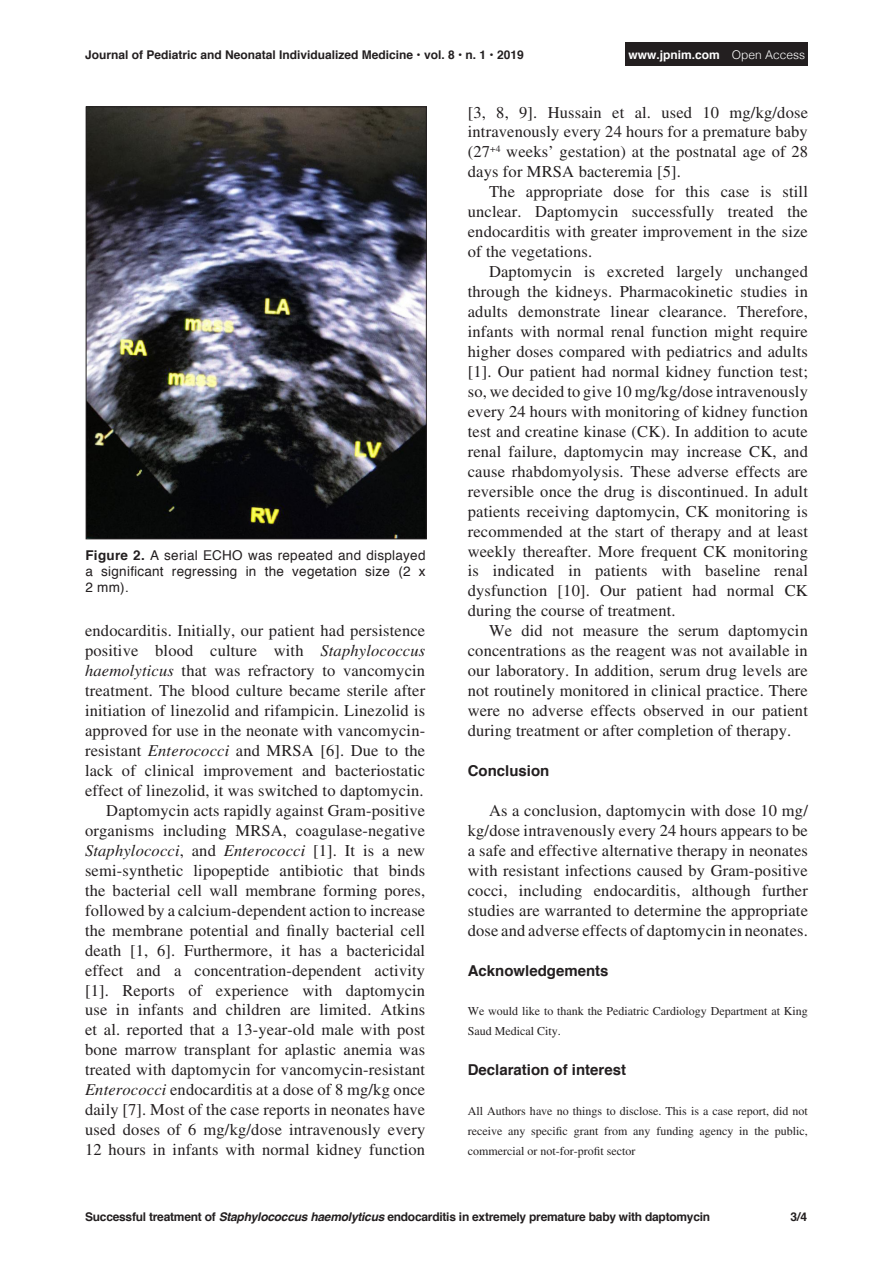
<style>
.page{position:relative;width:893px;height:1263px;background:#fff}
.page>*{position:absolute;margin:0;border:0;box-sizing:border-box;transform-origin:0 0}
.Body1{font:16.5px/20px "Times LT Std";letter-spacing:.01em;color:#231f20;text-align:justify}
.Heading2{font:700 15px "Helvetica";color:#231f20}
.t1{font:13.5px/16.2px "Helvetica";letter-spacing:.02em;color:#231f20;text-align:justify}
.Body3{font:12px/20px "Times LT Std";color:#231f20}
.Footer_Left{font:700 12px "Helvetica";letter-spacing:-.02em;color:#231f20}
.Footer_Right{font:700 12px "Helvetica";color:#231f20}
.Heading2-2{font:700 12px "Helvetica";color:#fff}
.Page_Right{font:700 12px "Helvetica";color:#231f20}
.s1{font-weight:300}
.s2{font-weight:700}
.s3{font-style:italic}
</style>
<div class="page">
<div style="left:626px;top:43px;width:182px;height:23px;background:#231f20"></div>
<img style="left:88px;top:108px;width:337px;height:429px">
<div style="left:86px;top:106px;width:341px;height:433px;border:1px solid #231f20"></div>
<p class="Footer_Right" style="left:85px;top:45px;width:440px">Journal of Pediatric and Neonatal Individualized Medicine • vol. 8 • n. 1 • 2019</p>
<p class="Heading2-2" style="left:629px;top:45px;width:178px">www.jpnim.com <span class="s1">Open Access</span></p>
<p class="t1" style="left:85px;top:548px;width:342px"><span class="s2">Figure 2.</span> A serial ECHO was repeated and displayed a significant regressing in the vegetation size (2 x 2 mm).</p>
<p class="Body1" style="left:85px;top:621px;width:342px">endocarditis. Initially, our patient had persistence positive blood culture with <span class="s3">Staphylococcus haemolyticus</span> that was refractory to vancomycin treatment. The blood culture became sterile after initiation of linezolid and rifampicin. Linezolid is approved for use in the neonate with vancomycin&shy;resistant <span class="s3">Enterococci</span> and MRSA [6]. Due to the lack of clinical improvement and bacteriostatic effect of linezolid, it was switched to daptomycin.</p>
<p class="Body1" style="left:85px;top:800px;width:342px;text-indent:21px">Daptomycin acts rapidly against Gram-positive organisms including MRSA, coagulase-negative <span class="s3">Staphylococci</span>, and <span class="s3">Enterococci</span> [1]. It is a new semi-synthetic lipopeptide antibiotic that binds the bacterial cell wall membrane forming pores, followed by a calcium-dependent action to increase the membrane potential and finally bacterial cell death [1, 6]. Furthermore, it has a bactericidal effect and a concentration-dependent activity [1]. Reports of experience with daptomycin use in infants and children are limited. Atkins et al. reported that a 13-year-old male with post bone marrow transplant for aplastic anemia was treated with daptomycin for vancomycin-resistant <span class="s3">Enterococci</span> endocarditis at a dose of 8 mg/kg once daily [7]. Most of the case reports in neonates have used doses of 6 mg/kg/dose intravenously every 12 hours in infants with normal kidney function</p>
<p class="Body1" style="left:468px;top:102px;width:342px">[3, 8, 9]. Hussain et al. used 10 mg/kg/dose intravenously every 24 hours for a premature baby (27<sup>+4</sup> weeks’ gestation) at the postnatal age of 28 days for MRSA bacteremia [5].</p>
<p class="Body1" style="left:468px;top:182px;width:342px;text-indent:21px">The appropriate dose for this case is still unclear. Daptomycin successfully treated the endocarditis with greater improvement in the size of the vegetations.</p>
<p class="Body1" style="left:468px;top:262px;width:342px;text-indent:21px">Daptomycin is excreted largely unchanged through the kidneys. Pharmacokinetic studies in adults demonstrate linear clearance. Therefore, infants with normal renal function might require higher doses compared with pediatrics and adults [1]. Our patient had normal kidney function test; so, we decided to give 10 mg/kg/dose intravenously every 24 hours with monitoring of kidney function test and creatine kinase (CK). In addition to acute renal failure, daptomycin may increase CK, and cause rhabdomyolysis. These adverse effects are reversible once the drug is discontinued. In adult patients receiving daptomycin, CK monitoring is recommended at the start of therapy and at least weekly thereafter. More frequent CK monitoring is indicated in patients with baseline renal dysfunction [10]. Our patient had normal CK during the course of treatment.</p>
<p class="Body1" style="left:468px;top:621px;width:342px;text-indent:21px">We did not measure the serum daptomycin concentrations as the reagent was not available in our laboratory. In addition, serum drug levels are not routinely monitored in clinical practice. There were no adverse effects observed in our patient during treatment or after completion of therapy.</p>
<p class="Heading2" style="left:468px;top:759px;width:83px">Conclusion</p>
<p class="Body1" style="left:468px;top:800px;width:342px;text-indent:21px">As a conclusion, daptomycin with dose 10 mg/ kg/dose intravenously every 24 hours appears to be a safe and effective alternative therapy in neonates with resistant infections caused by Gram-positive cocci, including endocarditis, although further studies are warranted to determine the appropriate dose and adverse effects of daptomycin in neonates.</p>
<p class="Heading2" style="left:468px;top:958px;width:142px">Acknowledgements</p>
<p class="Body3" style="left:468px;top:1001px;width:342px">We would like to thank the Pediatric Cardiology Department at King<br>Saud Medical City.</p>
<p class="Heading2" style="left:468px;top:1058px;width:160px">Declaration of interest</p>
<p class="Body3" style="left:468px;top:1101px;width:342px;text-align:justify">All Authors have no things to disclose. This is a case report, did not receive any specific grant from any funding agency in the public, commercial or not-for-profit sector</p>
<p class="Footer_Left" style="left:85px;top:1207px;width:627px">Successful treatment of <span class="s3">Staphylococcus haemolyticus</span> endocarditis in extremely premature baby with daptomycin</p>
<p class="Page_Right" style="left:790px;top:1207px;width:18px">3/4</p>
</div>
